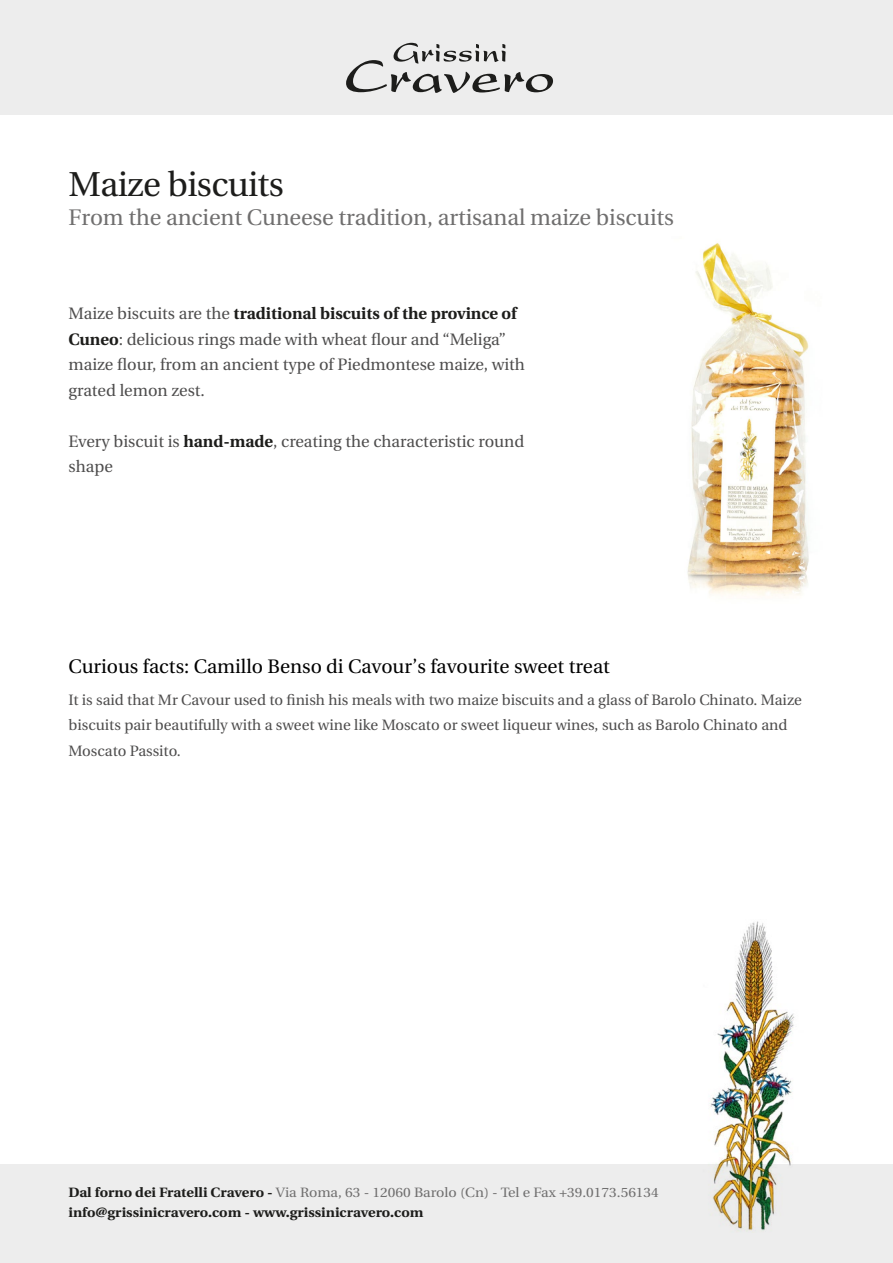
<style>
.page{position:relative;width:893px;height:1263px;background:#fff}
.page>*{position:absolute;margin:0;border:0;box-sizing:border-box;transform-origin:0 0}
.t1{font:34.5px "Heuristica";letter-spacing:-.02em;color:#1d1d1b}
.t2{font:22.5px "Heuristica";letter-spacing:-.005em;color:#706f6f}
.t3{font:19.5px "Heuristica";color:#000}
.t4{font:16.5px/25.5px "Heuristica";color:#4e4d4d}
.t5{font:15px/25.5px "Heuristica";color:#4e4d4d}
.t6{font:700 13.5px/19.5px "Heuristica";color:#1d1d1b;scale:1.07 1}
.s1{font-weight:700;color:#1d1d1b}
.s2{font-weight:400;color:#706f6f}
</style>
<div class="page">
<img style="left:687px;top:243px;width:122px;height:353px">
<div style="left:0;top:1164px;width:893px;height:99px;background:#ededed"></div>
<div style="left:0;top:0;width:893px;height:115px;background:#ededed"></div>
<svg style="left:346px;top:43px;width:207px;height:50px"></svg>
<img style="left:710px;top:921px;width:85px;height:310px">
<h1 class="t1" style="left:68px;top:157px;width:217px">Maize biscuits</h1>
<h2 class="t2" style="left:68px;top:200px;width:607px">From the ancient Cuneese tradition, artisanal maize biscuits</h2>
<p class="t4" style="left:68px;top:301px;width:458px">Maize biscuits are the <span class="s1">traditional biscuits of the province of Cuneo</span>: delicious rings made with wheat flour and “Meliga” maize flour, from an ancient type of Piedmontese maize, with grated lemon zest.</p>
<p class="t4" style="left:68px;top:429px;width:457px">Every biscuit is <span class="s1">hand-made</span>, creating the characteristic round shape</p>
<p class="t3" style="left:68px;top:651px;width:543px">Curious facts: Camillo Benso di Cavour’s favourite sweet treat</p>
<p class="t5" style="left:68px;top:687px;width:735px">It is said that Mr Cavour used to finish his meals with two maize biscuits and a glass of Barolo Chinato. Maize biscuits pair beautifully with a sweet wine like Moscato or sweet liqueur wines, such as Barolo Chinato and<br>Moscato Passito.</p>
<p class="t6" style="left:68px;top:1182px;width:553px">Dal forno dei Fratelli Cravero - <span class="s2">Via Roma, 63 - 12060 Barolo (Cn) - Tel e Fax +39.0173.56134 </span>info@grissinicravero.com - www.grissinicravero.com</p>
</div>
